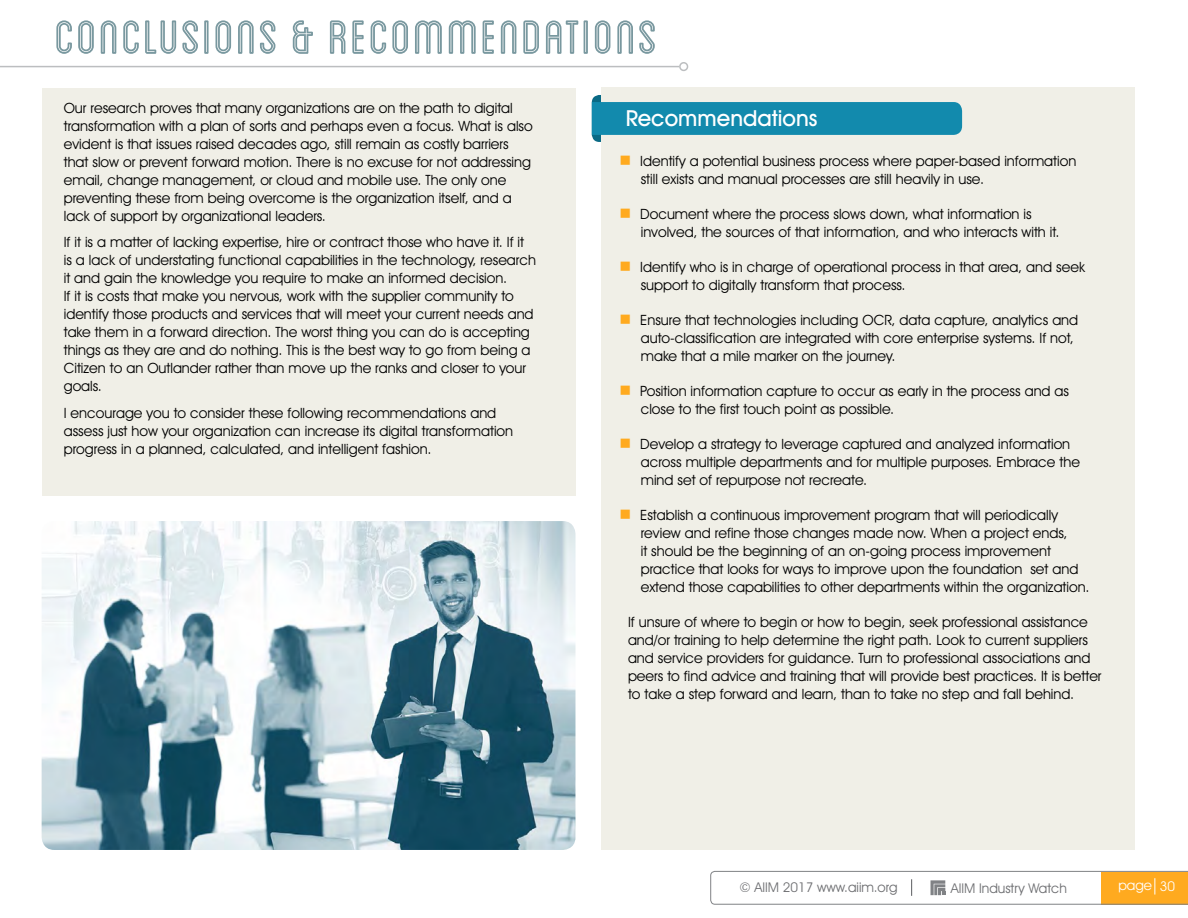
<style>
.page{position:relative;width:1188px;height:918px;background:#fff}
.page>*{position:absolute;margin:0;border:0;box-sizing:border-box;transform-origin:0 0}
.t1{font:67.5px "Blanch Caps Inline";letter-spacing:.02em;color:#79989f}
.t2{font:500 22.2px "Avant Garde IT Cby BT";color:#fff}
.t3{font:14.25px/18px "Avant Garde IT Cby BT";color:#000}
.t4{font:13.5px "Avant Garde IT Cby BT";color:#6d6e71}
.t5{font:13.5px "Avant Garde IT Cby BT";color:#fff}
.s1{color:#ffaa1f}
</style>
<div class="page">
<svg style="left:710px;top:871px;width:478px;height:34px"></svg>
<div style="left:592px;top:95px;width:19px;height:47px;background:#0a6a85;border-radius:7px"></div>
<div style="left:42px;top:88px;width:533px;height:408px;background:#f0efe7"></div>
<div style="left:601px;top:88px;width:534px;height:762px;background:#f0efe7"></div>
<hr style="left:0;top:66px;width:679px;height:1px;background:#bcbec0">
<div style="left:679px;top:62px;width:9px;height:9px;border:2px solid #bcbec0;border-radius:50%"></div>
<div style="left:592px;top:102px;width:370px;height:33px;background:#128aad"></div>
<img style="left:42px;top:521px;width:533px;height:329px">
<h1 class="t1" style="left:54px;top:7px;width:605px">Conclusions &amp; recommendations</h1>
<p class="t3" style="left:64px;top:99px;width:471px">Our research proves that many organizations are on the path to digital transformation with a plan of sorts and perhaps even a focus. What is also evident is that issues raised decades ago, still remain as costly barriers that slow or prevent forward motion. There is no excuse for not addressing email, change management, or cloud and mobile use. The only one preventing these from being overcome is the organization itself, and a lack of support by organizational leaders.</p>
<p class="t3" style="left:64px;top:233px;width:474px">If it is a matter of lacking expertise, hire or contract those who have it. If it<br>is a lack of understating functional capabilities in the technology, research it and gain the knowledge you require to make an informed decision.<br>If it is costs that make you nervous, work with the supplier community to identify those products and services that will meet your current needs and take them in a forward direction. The worst thing you can do is accepting things as they are and do nothing. This is the best way to go from being a Citizen to an Outlander rather than move up the ranks and closer to your goals.</p>
<p class="t3" style="left:64px;top:404px;width:451px">I encourage you to consider these following recommendations and assess just how your organization can increase its digital transformation progress in a planned, calculated, and intelligent fashion.</p>
<h2 class="t2" style="left:626px;top:105px;width:193px">Recommendations</h2>
<p class="t3" style="left:641px;top:152px;width:437px;text-indent:-21px"><span class="s1">■</span> Identify a potential business process where paper-based information still exists and manual processes are still heavily in use.</p>
<p class="t3" style="left:641px;top:205px;width:420px;text-indent:-21px"><span class="s1">■</span> Document where the process slows down, what information is involved, the sources of that information, and who interacts with it.</p>
<p class="t3" style="left:641px;top:258px;width:446px;text-indent:-21px"><span class="s1">■</span> Identify who is in charge of operational process in that area, and seek support to digitally transform that process.</p>
<p class="t3" style="left:641px;top:311px;width:439px;text-indent:-21px"><span class="s1">■</span> Ensure that technologies including OCR, data capture, analytics and auto-classification are integrated with core enterprise systems. If not, make that a mile marker on the journey.</p>
<p class="t3" style="left:641px;top:382px;width:430px;text-indent:-21px"><span class="s1">■</span> Position information capture to occur as early in the process and as close to the first touch point as possible.</p>
<p class="t3" style="left:641px;top:435px;width:441px;text-indent:-21px"><span class="s1">■</span> Develop a strategy to leverage captured and analyzed information across multiple departments and for multiple purposes. Embrace the mind set of repurpose not recreate.</p>
<p class="t3" style="left:641px;top:506px;width:450px;text-indent:-21px"><span class="s1">■</span> Establish a continuous improvement program that will periodically review and refine those changes made now. When a project ends,<br>it should be the beginning of an on-going process improvement practice that looks for ways to improve upon the foundation set and extend those capabilities to other departments within the organization.</p>
<p class="t3" style="left:628px;top:613px;width:475px">If unsure of where to begin or how to begin, seek professional assistance and/or training to help determine the right path. Look to current suppliers and service providers for guidance. Turn to professional associations and peers to find advice and training that will provide best practices. It is better to take a step forward and learn, than to take no step and fall behind.</p>
<p class="t4" style="left:739px;top:879px;width:160px">© AIIM 2017 www.aiim.org</p>
<p class="t4" style="left:951px;top:880px;width:118px">AIIM Industry Watch</p>
<p class="t5" style="left:1118px;top:877px;width:58px">page 30</p>
</div>
